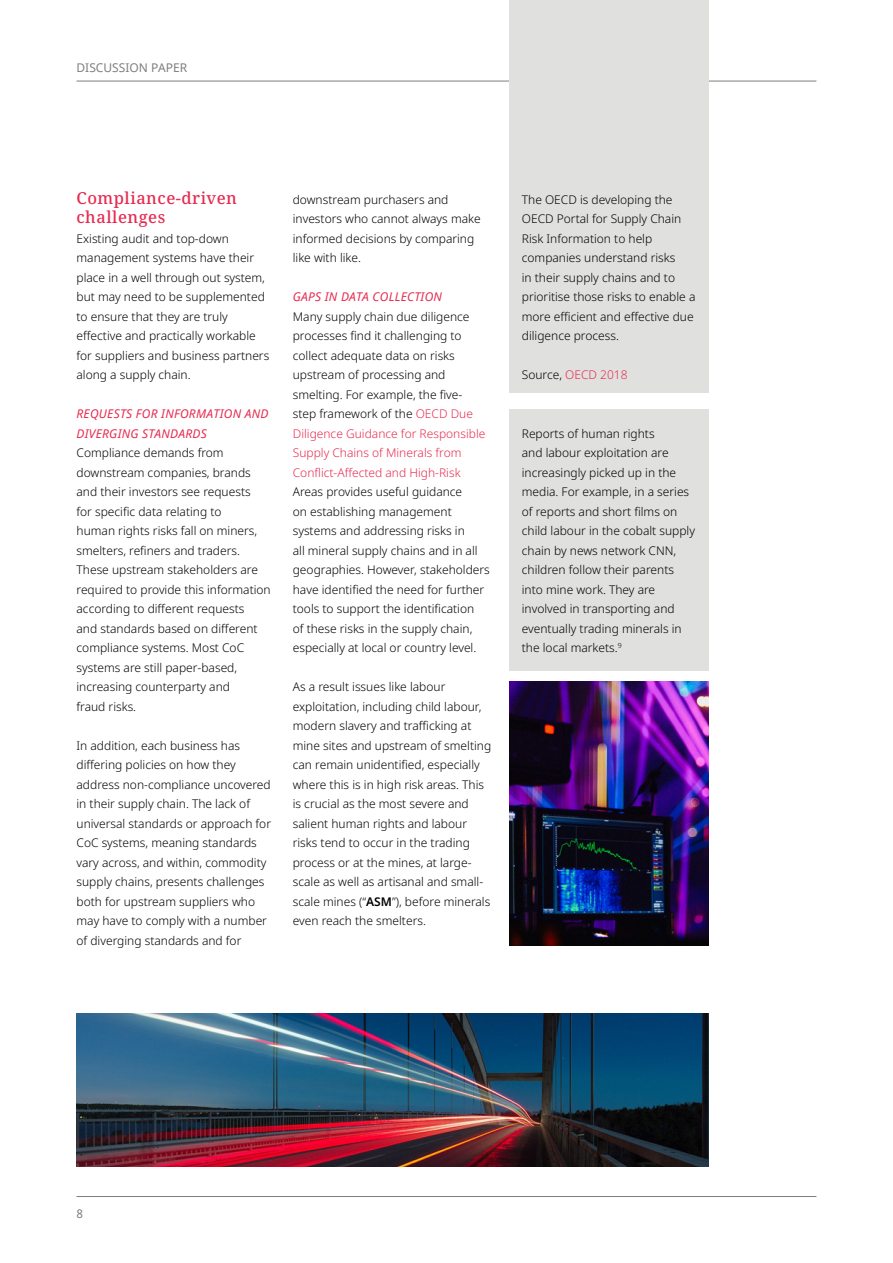
<style>
.page{position:relative;width:893px;height:1263px;background:#fff}
.page>*{position:absolute;margin:0;border:0;box-sizing:border-box;transform-origin:0 0}
.t1{font:500 16.5px/19.5px "Noto Serif";letter-spacing:.03em;color:#e72a4f}
.t2{font:300 12px/19.5px "Noto Sans";color:#000}
.t3{font:italic 12px/19.5px "Noto Sans";letter-spacing:.02em;color:#e72a4f}
.t4{font:12px "Noto Sans";color:#7e7e7d}
.t5{font:300 12px "Noto Sans";color:#e72a4f}
.s1{color:#e72a4f}
.s2{font-weight:600}
.s3{color:#000}
</style>
<div class="page">
<hr style="left:77px;top:1196px;width:739px;height:1px;background:#7e7e7d">
<hr style="left:77px;top:81px;width:739px;height:1px;background:#7e7e7d">
<div style="left:509px;top:409px;width:199px;height:262px;background:#e0e0df"></div>
<div style="left:509px;top:0;width:199px;height:393px;background:#e0e0df"></div>
<img style="left:77px;top:1013px;width:631px;height:153px">
<img style="left:509px;top:682px;width:199px;height:263px">
<p class="t4" style="left:77px;top:60px;width:112px">DISCUSSION PAPER</p>
<h1 class="t1" style="left:77px;top:189px;width:162px">Compliance-driven challenges</h1>
<p class="t2" style="left:77px;top:229px;width:194px">Existing audit and top-down management systems have their place in a well through out system, but may need to be supplemented to ensure that they are truly effective and practically workable for suppliers and business partners along a supply chain.</p>
<p class="t3" style="left:77px;top:404px;width:193px">REQUESTS FOR INFORMATION AND<br>DIVERGING STANDARDS</p>
<p class="t2" style="left:77px;top:443px;width:196px">Compliance demands from downstream companies, brands and their investors see requests<br>for specific data relating to<br>human rights risks fall on miners, smelters, refiners and traders.<br>These upstream stakeholders are required to provide this information according to different requests<br>and standards based on different compliance systems. Most CoC systems are still paper-based, increasing counterparty and<br>fraud risks.</p>
<p class="t2" style="left:77px;top:736px;width:196px">In addition, each business has differing policies on how they address non-compliance uncovered in their supply chain. The lack of universal standards or approach for CoC systems, meaning standards vary across, and within, commodity supply chains, presents challenges both for upstream suppliers who may have to comply with a number of diverging standards and for</p>
<p class="t2" style="left:293px;top:190px;width:189px">downstream purchasers and investors who cannot always make informed decisions by comparing like with like.</p>
<p class="t3" style="left:293px;top:287px;width:151px">GAPS IN DATA COLLECTION</p>
<p class="t2" style="left:293px;top:307px;width:194px">Many supply chain due diligence processes find it challenging to collect adequate data on risks upstream of processing and smelting. For example, the five&shy;step framework of the <span class="s1">OECD Due<br>Diligence Guidance for Responsible<br>Supply Chains of Minerals from<br>Conflict-Affected and High-Risk</span></p>
<p class="t2" style="left:293px;top:482px;width:199px">Areas provides useful guidance<br>on establishing management systems and addressing risks in<br>all mineral supply chains and in all geographies. However, stakeholders have identified the need for further tools to support the identification<br>of these risks in the supply chain, especially at local or country level.</p>
<p class="t2" style="left:293px;top:677px;width:200px">As a result issues like labour exploitation, including child labour, modern slavery and trafficking at mine sites and upstream of smelting can remain unidentified, especially where this is in high risk areas. This is crucial as the most severe and salient human rights and labour risks tend to occur in the trading process or at the mines, at large&shy;scale as well as artisanal and small&shy;scale mines (“<span class="s2">ASM</span>”), before minerals even reach the smelters.</p>
<p class="t2" style="left:522px;top:190px;width:175px">The OECD is developing the<br>OECD Portal for Supply Chain<br>Risk Information to help companies understand risks<br>in their supply chains and to prioritise those risks to enable a more efficient and effective due diligence process.</p>
<p class="t5" style="left:522px;top:367px;width:107px"><span class="s3">Source,</span> OECD 2018</p>
<p class="t2" style="left:522px;top:424px;width:175px">Reports of human rights<br>and labour exploitation are increasingly picked up in the media. For example, in a series of reports and short films on child labour in the cobalt supply chain by news network CNN, children follow their parents into mine work. They are involved in transporting and eventually trading minerals in the local markets.<sup>9</sup></p>
<p class="t4" style="left:77px;top:1205px;width:8px">8</p>
</div>
